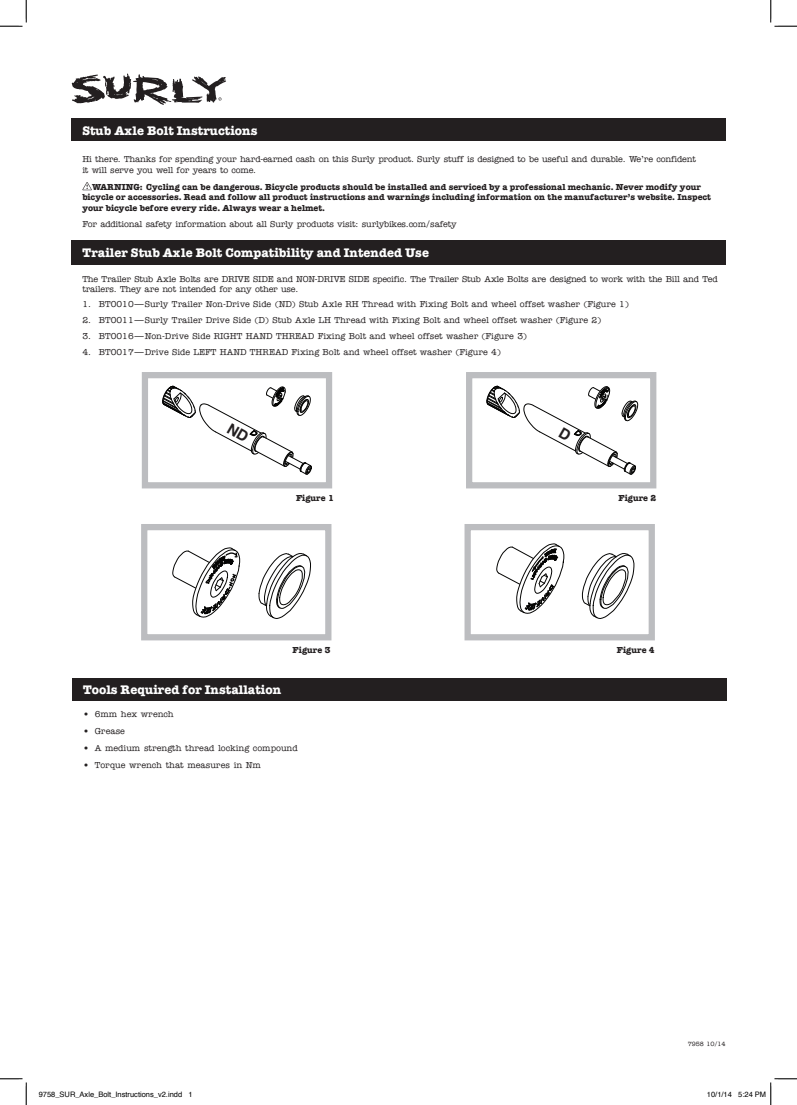
<style>
.page{position:relative;width:797px;height:1105px;background:#fff}
.page>*{position:absolute;margin:0;border:0;box-sizing:border-box;transform-origin:0 0}
.t1{font:700 12.5px "American Typewriter";color:#fff}
.t2{font:500 8.75px "American Typewriter";color:#231f20}
.t3{font:500 8.75px/10.5px "American Typewriter";letter-spacing:-.02em;color:#231f20}
.t4{font:700 8.75px/10.5px "American Typewriter";color:#231f20}
.t5{font:7.5px "Helvetica";color:#000}
.t6{font:500 6.25px "American Typewriter";letter-spacing:-.02em;color:#231f20}
</style>
<div class="page">
<div style="left:71px;top:240px;width:654px;height:25px;background:#231f20"></div>
<svg style="left:72px;top:73px;width:154px;height:32px"></svg>
<svg style="left:82px;top:182px;width:10px;height:8px"></svg>
<div style="left:71px;top:119px;width:654px;height:22px;background:#231f20"></div>
<div style="left:72px;top:678px;width:654px;height:22px;background:#231f20"></div>
<div style="left:142px;top:372px;width:190px;height:116px;border:6px solid #bcbdc0"></div>
<div style="left:466px;top:372px;width:190px;height:116px;border:6px solid #bcbdc0"></div>
<div style="left:464px;top:524px;width:191px;height:116px;border:6px solid #bcbdc0"></div>
<svg style="left:581px;top:553px;width:53px;height:66px"></svg>
<svg style="left:172px;top:547px;width:68px;height:71px"></svg>
<div style="left:141px;top:524px;width:190px;height:116px;border:6px solid #bcbdc0"></div>
<svg style="left:258px;top:553px;width:53px;height:66px"></svg>
<svg style="left:496px;top:543px;width:68px;height:71px"></svg>
<svg style="left:0;top:0;width:27px;height:27px"></svg>
<svg style="left:0;top:1078px;width:27px;height:27px"></svg>
<svg style="left:770px;top:0;width:27px;height:27px"></svg>
<svg style="left:770px;top:1078px;width:27px;height:27px"></svg>
<svg style="left:162px;top:386px;width:150px;height:89px"></svg>
<svg style="left:486px;top:386px;width:152px;height:89px"></svg>
<h1 class="t1" style="left:82px;top:123px;width:176px">Stub Axle Bolt Instructions</h1>
<p class="t3" style="left:82px;top:154px;width:615px">Hi there. Thanks for spending your hard-earned cash on this Surly product. Surly stuff is designed to be useful and durable. We’re confident it will serve you well for years to come.</p>
<p class="t4" style="left:82px;top:181px;width:630px;text-indent:10px">WARNING: Cycling can be dangerous. Bicycle products should be installed and serviced by a professional mechanic. Never modify your bicycle or accessories. Read and follow all product instructions and warnings including information on the manufacturer’s website. Inspect your bicycle before every ride. Always wear a helmet.</p>
<p class="t3" style="left:82px;top:219px;width:376px">For additional safety information about all Surly products visit: surlybikes.com/safety</p>
<h1 class="t1" style="left:82px;top:245px;width:348px">Trailer Stub Axle Bolt Compatibility and Intended Use</h1>
<p class="t3" style="left:82px;top:273px;width:636px">The Trailer Stub Axle Bolts are DRIVE SIDE and NON-DRIVE SIDE specific. The Trailer Stub Axle Bolts are designed to work with the Bill and Ted trailers. They are not intended for any other use.</p>
<p class="t2" style="left:82px;top:299px;width:548px">1. BT0010—Surly Trailer Non-Drive Side (ND) Stub Axle RH Thread with Fixing Bolt and wheel offset washer (Figure 1)</p>
<p class="t2" style="left:82px;top:315px;width:520px">2. BT0011—Surly Trailer Drive Side (D) Stub Axle LH Thread with Fixing Bolt and wheel offset washer (Figure 2)</p>
<p class="t2" style="left:82px;top:331px;width:446px">3. BT0016—Non-Drive Side RIGHT HAND THREAD Fixing Bolt and wheel offset washer (Figure 3)</p>
<p class="t2" style="left:82px;top:348px;width:420px">4. BT0017—Drive Side LEFT HAND THREAD Fixing Bolt and wheel offset washer (Figure 4)</p>
<p class="t4" style="left:296px;top:493px;width:39px">Figure 1</p>
<p class="t4" style="left:618px;top:493px;width:39px">Figure 2</p>
<p class="t4" style="left:293px;top:645px;width:39px">Figure 3</p>
<p class="t4" style="left:617px;top:645px;width:39px">Figure 4</p>
<h1 class="t1" style="left:83px;top:682px;width:199px">Tools Required for Installation</h1>
<p class="t2" style="left:83px;top:709px;width:92px">• 6mm hex wrench</p>
<p class="t2" style="left:83px;top:726px;width:43px">• Grease</p>
<p class="t2" style="left:83px;top:743px;width:216px">• A medium strength thread locking compound</p>
<p class="t2" style="left:83px;top:760px;width:179px">• Torque wrench that measures in Nm</p>
<p class="t6" style="left:688px;top:1041px;width:39px">7958 10/14</p>
<p class="t5" style="left:39px;top:1090px;width:155px">9758_SUR_Axle_Bolt_Instructions_v2.indd 1</p>
<p class="t5" style="left:707px;top:1090px;width:61px">10/1/14 5:24 PM</p>
</div>
